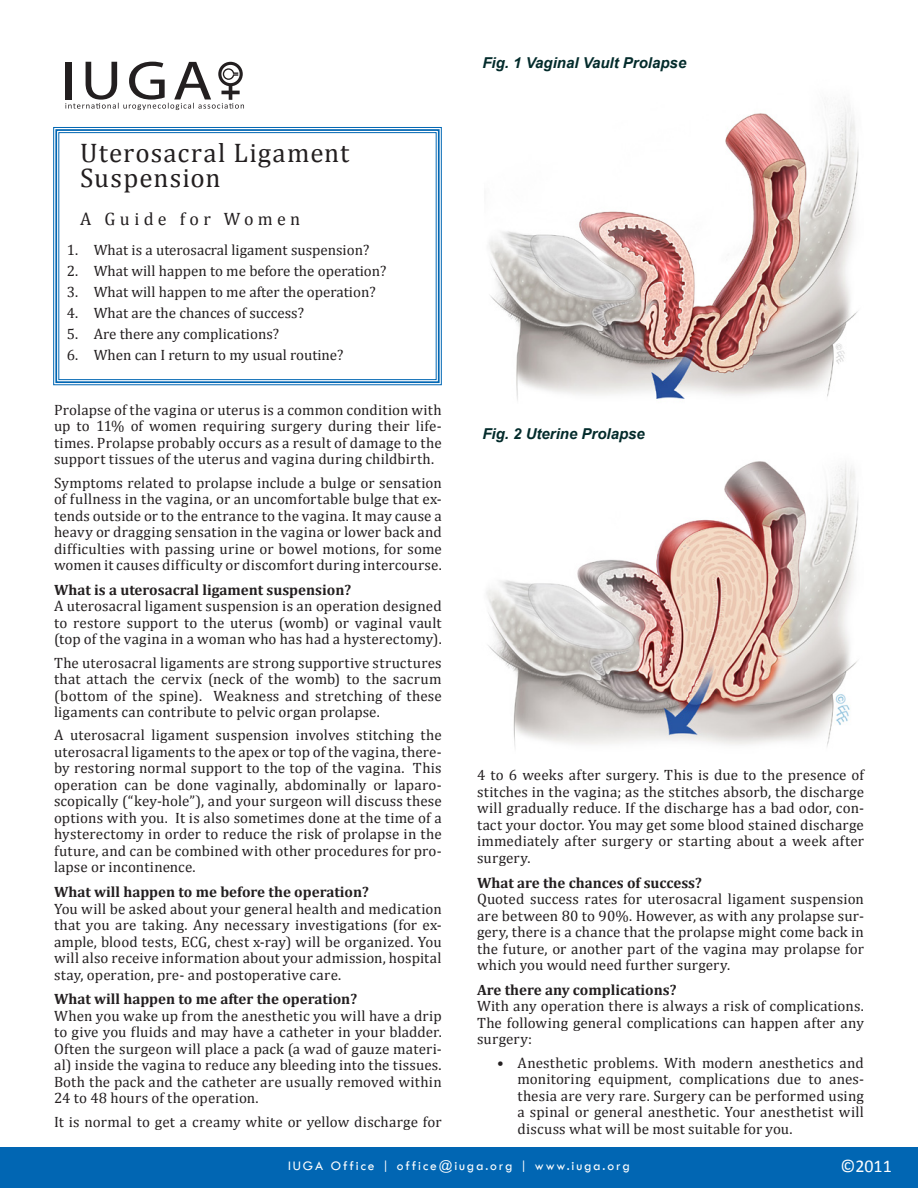
<style>
.page{position:relative;width:918px;height:1188px;background:#fff}
.page>*{position:absolute;margin:0;border:0;box-sizing:border-box;transform-origin:0 0}
.Sq_title_long{font:27px/25.5px "Cambria";letter-spacing:.04em;color:#231f20}
.Sq_sub_title_-_A_GUI{font:18px "Cambria";letter-spacing:.235em;color:#231f20}
.t1{font:18px "Calibri";color:#fff}
.Text_main_CONTENT{font:15px/16.5px "Cambria";letter-spacing:.005em;color:#231f20;text-align:justify}
.Subtitles_content{font:700 15px "Cambria";color:#231f20}
.Paragraph_Style_1{font:italic 700 15px "Arial";color:#032b2b}
.t2{font:13.5px "Tw Cen";letter-spacing:.14em;color:#fff}
</style>
<div class="page">
<div style="left:0;top:1147px;width:918px;height:41px;background:#0166b3"></div>
<svg style="left:65px;top:62px;width:179px;height:48px"></svg>
<svg style="left:53px;top:127px;width:389px;height:259px"></svg>
<div style="left:55px;top:129px;width:385px;height:254px;border:2px solid #0166b3"></div>
<div style="left:58px;top:132px;width:379px;height:248px;border:1px solid #0166b3"></div>
<img style="left:489px;top:108px;width:370px;height:293px">
<img style="left:486px;top:461px;width:373px;height:286px">
<p class="Sq_title_long" style="left:80px;top:139px;width:270px">Uterosacral Ligament<br>Suspension</p>
<p class="Sq_sub_title_-_A_GUI" style="left:80px;top:208px;width:222px">A Guide for Women</p>
<p class="Text_main_CONTENT" style="left:67px;top:241px;width:304px">1. What is a uterosacral ligament suspension?</p>
<p class="Text_main_CONTENT" style="left:67px;top:262px;width:321px">2. What will happen to me before the operation?</p>
<p class="Text_main_CONTENT" style="left:67px;top:283px;width:311px">3. What will happen to me after the operation?</p>
<p class="Text_main_CONTENT" style="left:67px;top:304px;width:239px">4. What are the chances of success?</p>
<p class="Text_main_CONTENT" style="left:67px;top:325px;width:214px">5. Are there any complications?</p>
<p class="Text_main_CONTENT" style="left:67px;top:346px;width:278px">6. When can I return to my usual routine?</p>
<p class="Text_main_CONTENT" style="left:54px;top:401px;width:389px">Prolapse of the vagina or uterus is a common condition with up to 11% of women requiring surgery during their life&shy;times. Prolapse probably occurs as a result of damage to the support tissues of the uterus and vagina during childbirth.</p>
<p class="Text_main_CONTENT" style="left:54px;top:474px;width:389px">Symptoms related to prolapse include a bulge or sensation of fullness in the vagina, or an uncomfortable bulge that ex&shy;tends outside or to the entrance to the vagina. It may cause a heavy or dragging sensation in the vagina or lower back and difficulties with passing urine or bowel motions, for some women it causes difficulty or discomfort during intercourse.</p>
<p class="Subtitles_content" style="left:54px;top:579px;width:299px">What is a uterosacral ligament suspension?</p>
<p class="Text_main_CONTENT" style="left:54px;top:598px;width:389px">A uterosacral ligament suspension is an operation designed to restore support to the uterus (womb) or vaginal vault (top of the vagina in a woman who has had a hysterectomy).</p>
<p class="Text_main_CONTENT" style="left:54px;top:654px;width:389px">The uterosacral ligaments are strong supportive structures that attach the cervix (neck of the womb) to the sacrum (bottom of the spine). Weakness and stretching of these ligaments can contribute to pelvic organ prolapse.</p>
<p class="Text_main_CONTENT" style="left:54px;top:727px;width:389px">A uterosacral ligament suspension involves stitching the uterosacral ligaments to the apex or top of the vagina, there&shy;by restoring normal support to the top of the vagina. This operation can be done vaginally, abdominally or laparo&shy;scopically (“key-hole”), and your surgeon will discuss these options with you. It is also sometimes done at the time of a hysterectomy in order to reduce the risk of prolapse in the future, and can be combined with other procedures for pro&shy;lapse or incontinence.</p>
<p class="Subtitles_content" style="left:54px;top:881px;width:316px">What will happen to me before the operation?</p>
<p class="Text_main_CONTENT" style="left:54px;top:900px;width:389px">You will be asked about your general health and medication that you are taking. Any necessary investigations (for ex&shy;ample, blood tests, ECG, chest x-ray) will be organized. You will also receive information about your admission, hospital stay, operation, pre- and postoperative care.</p>
<p class="Subtitles_content" style="left:54px;top:989px;width:305px">What will happen to me after the operation?</p>
<p class="Text_main_CONTENT" style="left:54px;top:1007px;width:389px">When you wake up from the anesthetic you will have a drip to give you fluids and may have a catheter in your bladder.<br>Often the surgeon will place a pack (a wad of gauze materi&shy;al) inside the vagina to reduce any bleeding into the tissues.<br>Both the pack and the catheter are usually removed within 24 to 48 hours of the operation.</p>
<p class="Text_main_CONTENT" style="left:54px;top:1113px;width:389px">It is normal to get a creamy white or yellow discharge for</p>
<p class="Paragraph_Style_1" style="left:482px;top:53px;width:205px">Fig. 1 Vaginal Vault Prolapse</p>
<p class="Paragraph_Style_1" style="left:482px;top:424px;width:164px">Fig. 2 Uterine Prolapse</p>
<p class="Text_main_CONTENT" style="left:477px;top:767px;width:389px">4 to 6 weeks after surgery. This is due to the presence of stitches in the vagina; as the stitches absorb, the discharge will gradually reduce. If the discharge has a bad odor, con&shy;tact your doctor. You may get some blood stained discharge immediately after surgery or starting about a week after surgery.</p>
<p class="Subtitles_content" style="left:477px;top:872px;width:226px">What are the chances of success?</p>
<p class="Text_main_CONTENT" style="left:477px;top:891px;width:389px">Quoted success rates for uterosacral ligament suspension are between 80 to 90%. However, as with any prolapse sur&shy;gery, there is a chance that the prolapse might come back in the future, or another part of the vagina may prolapse for which you would need further surgery.</p>
<p class="Subtitles_content" style="left:477px;top:979px;width:201px">Are there any complications?</p>
<p class="Text_main_CONTENT" style="left:477px;top:998px;width:388px">With any operation there is always a risk of complications.<br>The following general complications can happen after any surgery:</p>
<p class="Text_main_CONTENT" style="left:518px;top:1054px;width:348px;text-indent:-20px">• Anesthetic problems. With modern anesthetics and monitoring equipment, complications due to anes&shy;thesia are very rare. Surgery can be performed using a spinal or general anesthetic. Your anesthetist will discuss what will be most suitable for you.</p>
<p class="t2" style="left:288px;top:1158px;width:343px">IUGA Office | office@iuga.org | www.iuga.org</p>
<p class="t1" style="left:840px;top:1155px;width:53px">©2011</p>
</div>
